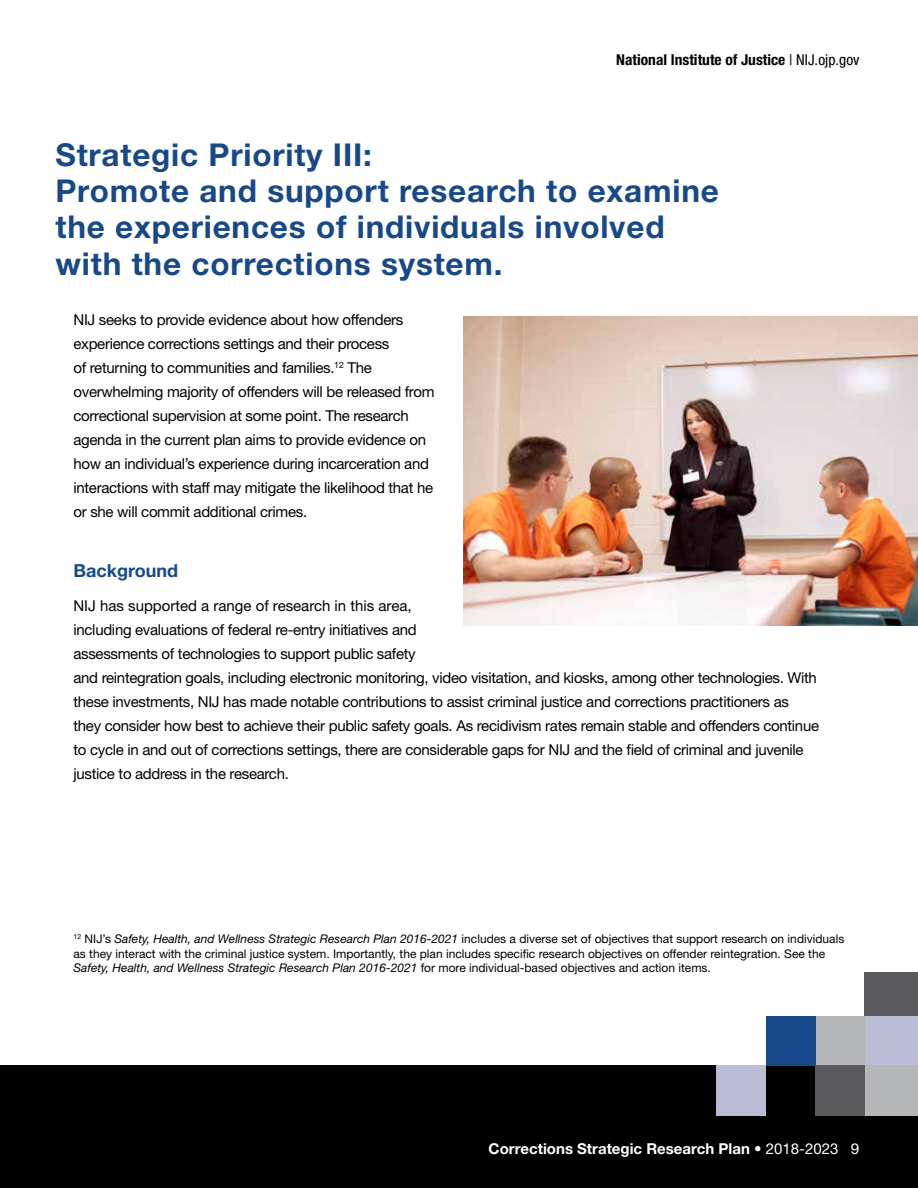
<style>
.page{position:relative;width:918px;height:1188px;background:#fff}
.page>*{position:absolute;margin:0;border:0;box-sizing:border-box;transform-origin:0 0}
.t1{font:700 31.5px/36px "Helvetica Neue LT Std";letter-spacing:.025em;color:#174989}
.t2{font:700 18px "Helvetica Neue LT Std";color:#174989}
.t3{font:15px/24px "Helvetica Neue LT Std";letter-spacing:-.02em;color:#000}
.t4{font:700 15px "Helvetica Neue LT Std";color:#fff}
.t5{font:700 condensed 15px "Helvetica Neue LT Std";color:#000}
.t6{font:12px/14.4px "Helvetica Neue LT Std";color:#000}
.s1{font-weight:400}
.s2{font-style:italic}
</style>
<div class="page">
<img style="left:464px;top:317px;width:454px;height:309px">
<div style="left:0;top:1065px;width:918px;height:123px;background:#000"></div>
<div style="left:864px;top:972px;width:54px;height:44px;background:#5a5a5d"></div>
<div style="left:864px;top:1016px;width:54px;height:49px;background:#babdd5"></div>
<div style="left:815px;top:1016px;width:49px;height:49px;background:#b4b6b8"></div>
<div style="left:766px;top:1016px;width:49px;height:49px;background:#174889"></div>
<div style="left:864px;top:1065px;width:54px;height:51px;background:#b4b6b8"></div>
<div style="left:815px;top:1065px;width:49px;height:51px;background:#5a5a5d"></div>
<div style="left:717px;top:1065px;width:49px;height:51px;background:#babdd5"></div>
<p class="t5" style="left:616px;top:51px;width:245px">National Institute of Justice <span class="s1">| NIJ.ojp.gov</span></p>
<h1 class="t1" style="left:56px;top:137px;width:665px">Strategic Priority III:<br>Promote and support research to examine the experiences of individuals involved with the corrections system.</h1>
<p class="t3" style="left:73px;top:307px;width:363px">NIJ seeks to provide evidence about how offenders experience corrections settings and their process<br>of returning to communities and families.<sup>12</sup> The overwhelming majority of offenders will be released from correctional supervision at some point. The research agenda in the current plan aims to provide evidence on how an individual’s experience during incarceration and interactions with staff may mitigate the likelihood that he or she will commit additional crimes.</p>
<p class="t2" style="left:74px;top:559px;width:106px">Background</p>
<p class="t3" style="left:74px;top:594px;width:747px">NIJ has supported a range of research in this area,<br>including evaluations of federal re-entry initiatives and<br>assessments of technologies to support public safety<br>and reintegration goals, including electronic monitoring, video visitation, and kiosks, among other technologies. With these investments, NIJ has made notable contributions to assist criminal justice and corrections practitioners as they consider how best to achieve their public safety goals. As recidivism rates remain stable and offenders continue to cycle in and out of corrections settings, there are considerable gaps for NIJ and the feld of criminal and juvenile justice to address in the research.</p>
<p class="t6" style="left:74px;top:932px;width:772px"><sup>12</sup> NIJ’s <span class="s2">Safety, Health, and Wellness Strategic Research Plan 2016-2021</span> includes a diverse set of objectives that support research on individuals as they interact with the criminal justice system. Importantly, the plan includes specifc research objectives on offender reintegration. See the<br><span class="s2">Safety, Health, and Wellness Strategic Research Plan 2016-2021</span> for more individual-based objectives and action items.</p>
<p class="t4" style="left:489px;top:1140px;width:372px">Corrections Strategic Research Plan <span class="s1">• 2018-2023 9</span></p>
</div>
